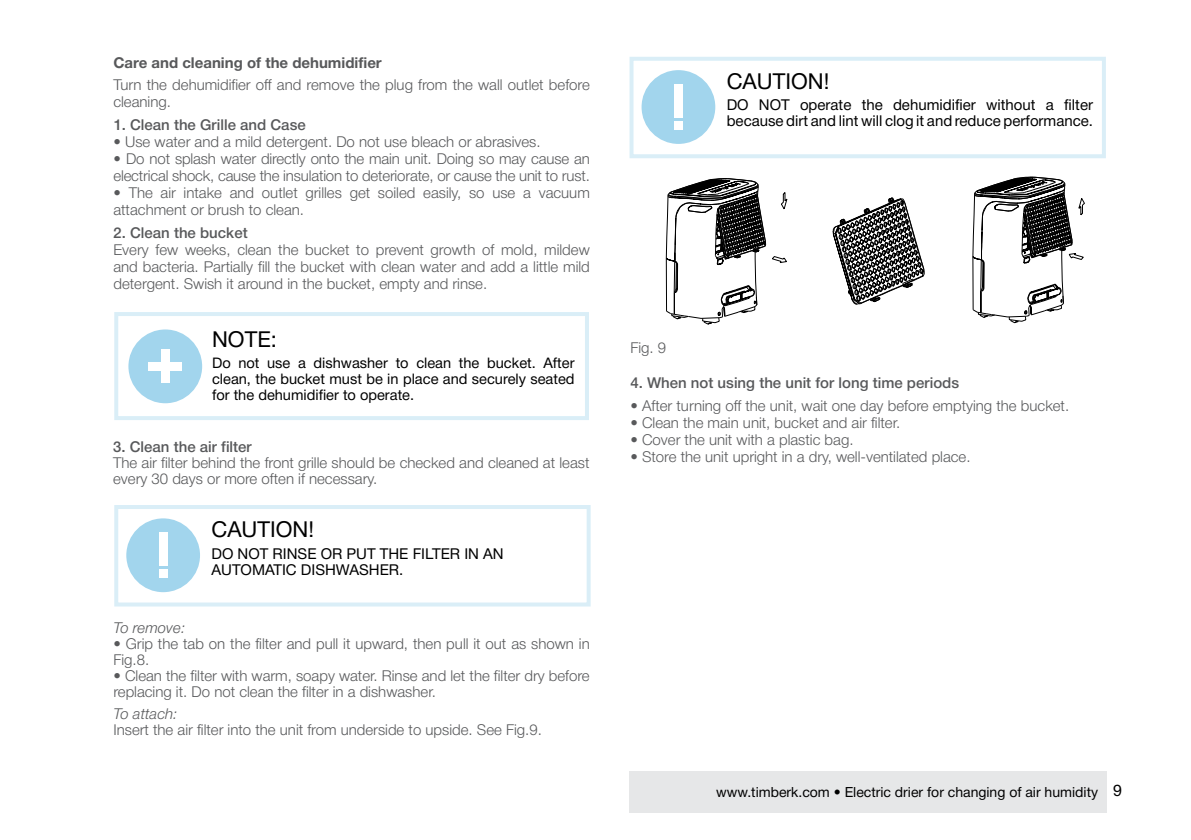
<style>
.page{position:relative;width:1191px;height:840px;background:#fff}
.page>*{position:absolute;margin:0;border:0;box-sizing:border-box;transform-origin:0 0}
.t1{font:22px "Helvetica Neue Cyr";color:#000}
.t2{font:300 15px/17px "Helvetica Neue Cyr";color:#58595b}
.t3{font:15px/16px "Helvetica Neue Cyr";color:#000}
.t4{font:500 15px "Helvetica Neue Cyr";color:#58595b}
.t5{font:700 15px "Helvetica Neue Cyr";color:#58595b}
.t6{font:italic 300 15px "Helvetica Neue Cyr";color:#58595b}
.t7{font:14.6px/16px "Helvetica Neue Cyr";color:#000;text-align:justify}
.t8{font:14px "Helvetica Neue Cyr";color:#000}
.s1{font-size:16px}
</style>
<div class="page">
<div style="left:629px;top:771px;width:477px;height:41px;background:#e6e7e8"></div>
<div style="left:114px;top:312px;width:475px;height:108px;border:4px solid #a2d5ed"></div>
<div style="left:128px;top:329px;width:74px;height:74px;background:#a2d5ed;border-radius:50%"></div>
<div style="left:161px;top:349px;width:9px;height:34px;background:#fff"></div>
<div style="left:149px;top:362px;width:33px;height:8px;background:#fff"></div>
<div style="left:126px;top:518px;width:74px;height:74px;background:#a2d5ed;border-radius:50%"></div>
<div style="left:159px;top:532px;width:9px;height:33px;background:#fff"></div>
<div style="left:159px;top:569px;width:9px;height:9px;background:#fff"></div>
<div style="left:641px;top:70px;width:74px;height:74px;background:#a2d5ed;border-radius:50%"></div>
<div style="left:674px;top:84px;width:9px;height:33px;background:#fff"></div>
<div style="left:674px;top:121px;width:9px;height:9px;background:#fff"></div>
<div style="left:114px;top:504px;width:476px;height:102px;border:4px solid #a2d5ed"></div>
<div style="left:629px;top:57px;width:477px;height:101px;border:4px solid #a2d5ed"></div>
<svg style="left:665px;top:178px;width:123px;height:146px"></svg>
<svg style="left:832px;top:197px;width:92px;height:107px"></svg>
<svg style="left:972px;top:177px;width:113px;height:146px"></svg>
<p class="t5" style="left:113px;top:54px;width:270px">Care and cleaning of the dehumidifier</p>
<p class="t2" style="left:113px;top:76px;width:478px">Turn the dehumidifier off and remove the plug from the wall outlet before cleaning.</p>
<p class="t4" style="left:113px;top:116px;width:194px">1. Clean the Grille and Case</p>
<p class="t2" style="left:113px;top:133px;width:429px">• Use water and a mild detergent. Do not use bleach or abrasives.</p>
<p class="t2" style="left:113px;top:150px;width:478px">• Do not splash water directly onto the main unit. Doing so may cause an electrical shock, cause the insulation to deteriorate, or cause the unit to rust.</p>
<p class="t2" style="left:113px;top:184px;width:478px">• The air intake and outlet grilles get soiled easily, so use a vacuum attachment or brush to clean.</p>
<p class="t4" style="left:113px;top:224px;width:136px">2. Clean the bucket</p>
<p class="t2" style="left:113px;top:241px;width:478px;text-align:justify">Every few weeks, clean the bucket to prevent growth of mold, mildew and bacteria. Partially fill the bucket with clean water and add a little mild detergent. Swish it around in the bucket, empty and rinse.</p>
<h1 class="t1" style="left:212px;top:326px;width:66px">NOTE:</h1>
<p class="t7" style="left:212px;top:355px;width:364px">Do not use a dishwasher to clean the bucket. After clean, the bucket must be in place and securely seated for the dehumidifier to operate.</p>
<p class="t4" style="left:113px;top:438px;width:140px">3. Clean the air filter</p>
<p class="t2" style="left:113px;top:454px;width:478px;line-height:16px">The air filter behind the front grille should be checked and cleaned at least every 30 days or more often if necessary.</p>
<h1 class="t1" style="left:211px;top:517px;width:104px">CAUTION!</h1>
<p class="t3" style="left:211px;top:545px;width:294px">DO NOT RINSE OR PUT THE FILTER IN AN<br>AUTOMATIC DISHWASHER.</p>
<p class="t6" style="left:113px;top:619px;width:73px">To remove:</p>
<p class="t2" style="left:113px;top:635px;width:478px;line-height:16px">• Grip the tab on the filter and pull it upward, then pull it out as shown in<br>Fig.8.</p>
<p class="t2" style="left:113px;top:667px;width:478px;line-height:16px">• Clean the filter with warm, soapy water. Rinse and let the filter dry before replacing it. Do not clean the filter in a dishwasher.</p>
<p class="t6" style="left:113px;top:705px;width:65px">To attach:</p>
<p class="t2" style="left:113px;top:720px;width:430px">Insert the air filter into the unit from underside to upside. See Fig.9.</p>
<h1 class="t1" style="left:726px;top:69px;width:104px">CAUTION!</h1>
<p class="t3" style="left:726px;top:97px;width:368px">DO NOT operate the dehumidifier without a filter because dirt and lint will clog it and reduce performance.</p>
<p class="t2" style="left:630px;top:339px;width:37px">Fig. 9</p>
<p class="t4" style="left:630px;top:374px;width:330px">4. When not using the unit for long time periods</p>
<p class="t2" style="left:630px;top:397px;width:440px">• After turning off the unit, wait one day before emptying the bucket.</p>
<p class="t2" style="left:630px;top:414px;width:271px">• Clean the main unit, bucket and air filter.</p>
<p class="t2" style="left:630px;top:431px;width:225px">• Cover the unit with a plastic bag.</p>
<p class="t2" style="left:630px;top:448px;width:342px">• Store the unit upright in a dry, well-ventilated place.</p>
<p class="t8" style="left:716px;top:783px;width:407px">www.timberk.com • Electric drier for changing of air humidity <span class="s1">9</span></p>
</div>
